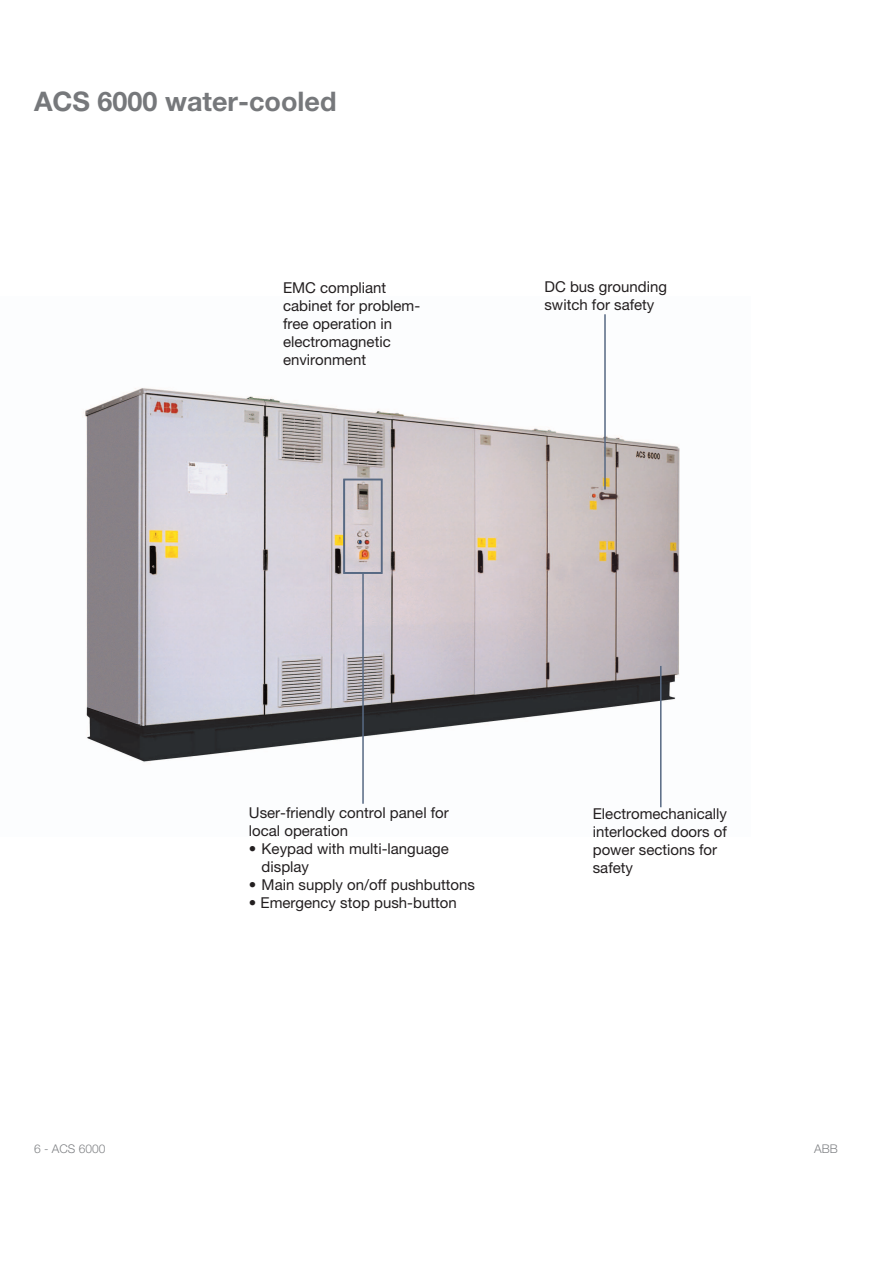
<style>
.page{position:relative;width:893px;height:1263px;background:#fff}
.page>*{position:absolute;margin:0;border:0;box-sizing:border-box;transform-origin:0 0}
.E_Titel_1{font:700 27px "Helvetica Neue";color:#76787b}
.E_Titel_3{font:15px/18px "Helvetica Neue";color:#231f20}
.t1{font:300 12px "Helvetica Neue";color:#808285}
</style>
<div class="page">
<img style="left:83px;top:388px;width:597px;height:420px">
<hr style="left:604px;top:314px;width:2px;height:176px;background:#576983">
<hr style="left:660px;top:666px;width:2px;height:141px;background:#576983">
<div style="left:343px;top:479px;width:40px;height:95px;border:2px solid #576983"></div>
<hr style="left:362px;top:573px;width:2px;height:231px;background:#576983">
<p class="E_Titel_1" style="left:34px;top:84px;width:304px">ACS 6000 water-cooled</p>
<p class="E_Titel_3" style="left:283px;top:278px;width:139px">EMC compliant cabinet for problem&shy;free operation in electromagnetic environment</p>
<p class="E_Titel_3" style="left:544px;top:278px;width:124px">DC bus grounding switch for safety</p>
<p class="E_Titel_3" style="left:249px;top:803px;width:201px">User-friendly control panel for local operation</p>
<p class="E_Titel_3" style="left:262px;top:839px;width:189px;text-indent:-13px">• Keypad with multi-language display</p>
<p class="E_Titel_3" style="left:249px;top:875px;width:228px">• Main supply on/off pushbuttons</p>
<p class="E_Titel_3" style="left:249px;top:893px;width:209px">• Emergency stop push-button</p>
<p class="E_Titel_3" style="left:593px;top:804px;width:136px">Electromechanically interlocked doors of power sections for safety</p>
<p class="t1" style="left:34px;top:1142px;width:73px">6 - ACS 6000</p>
<p class="t1" style="left:814px;top:1142px;width:25px">ABB</p>
</div>
